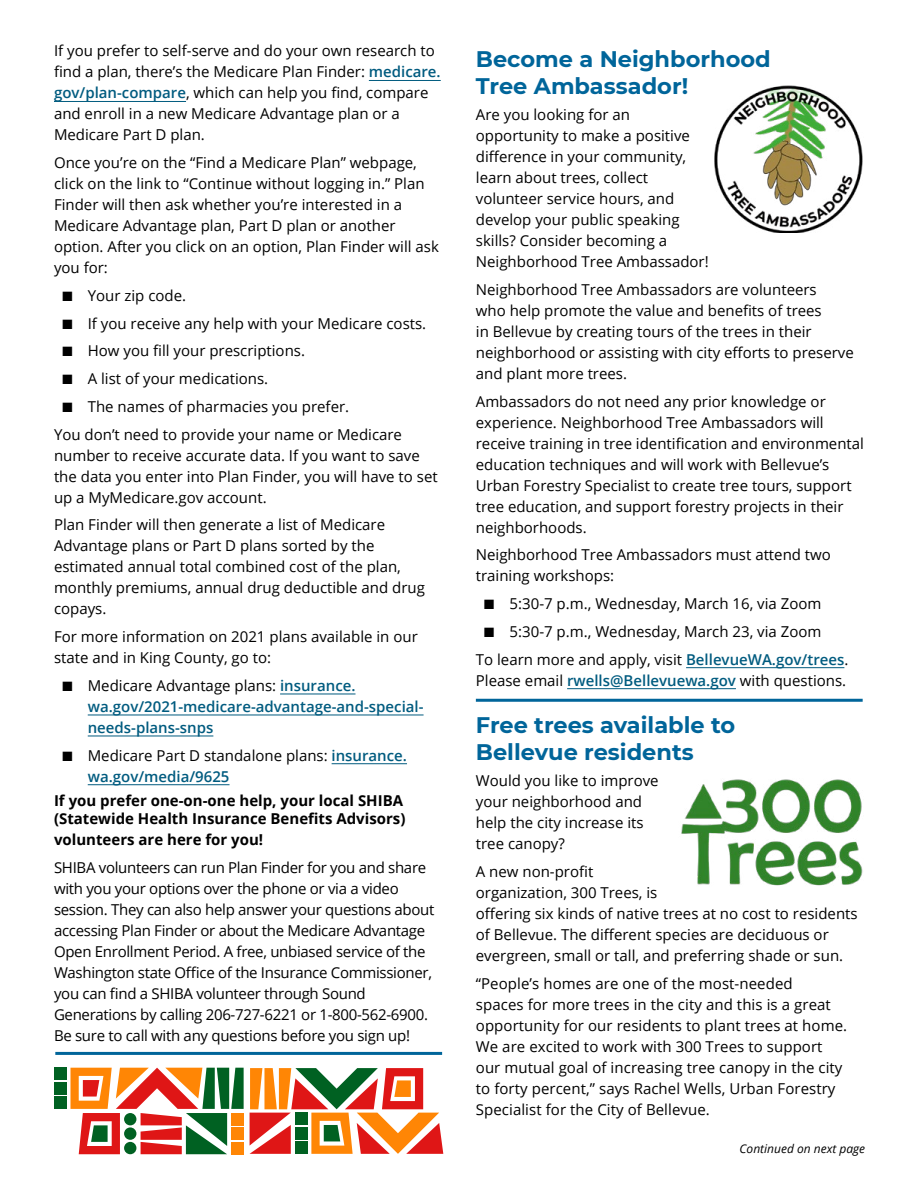
<style>
.page{position:relative;width:918px;height:1188px;background:#fff}
.page>*{position:absolute;margin:0;border:0;box-sizing:border-box;transform-origin:0 0}
.headline{font:700 22.5px/27px "Montserrat";color:#00659a}
.Paragraph_text{font:15px/21px "Open Sans";color:#000}
.Paragraph_text-2{font:15px/21px "Open Sans";letter-spacing:-.02em;color:#000}
.Paragraph_text-3{font:700 15px/18px "Open Sans";color:#000}
.t1{font:600 15px/21px "Open Sans";color:#005b7f}
.Paragraph_text-4{font:italic 12px "Open Sans";color:#000}
.s1{font-weight:600;color:#005b7f}
.s2{color:#000}
.s3{font-weight:400;color:#000}
</style>
<div class="page">
<hr style="left:369px;top:80px;width:72px;height:1px;background:#005b7f">
<hr style="left:54px;top:101px;width:132px;height:1px;background:#005b7f">
<hr style="left:280px;top:694px;width:76px;height:1px;background:#005b7f">
<hr style="left:88px;top:715px;width:336px;height:1px;background:#005b7f">
<hr style="left:88px;top:736px;width:125px;height:1px;background:#005b7f">
<hr style="left:332px;top:763px;width:75px;height:1px;background:#005b7f">
<hr style="left:88px;top:784px;width:142px;height:1px;background:#005b7f">
<hr style="left:686px;top:667px;width:158px;height:1px;background:#005b7f">
<hr style="left:567px;top:688px;width:169px;height:1px;background:#005b7f">
<img style="left:714px;top:86px;width:149px;height:146px">
<img style="left:681px;top:779px;width:182px;height:107px">
<hr style="left:55px;top:1052px;width:387px;height:3px;background:#00659a">
<hr style="left:476px;top:699px;width:387px;height:3px;background:#00659a">
<div style="left:54px;top:1068px;width:12px;height:12px;background:#006122"></div>
<div style="left:54px;top:1082px;width:12px;height:12px;background:#006122"></div>
<div style="left:54px;top:1097px;width:12px;height:12px;background:#006122"></div>
<svg style="left:250px;top:1068px;width:193px;height:86px"></svg>
<svg style="left:70px;top:1068px;width:174px;height:86px"></svg>
<div style="left:231px;top:1142px;width:13px;height:12px;background:#ff8605"></div>
<div style="left:231px;top:1127px;width:13px;height:13px;background:#ff8605"></div>
<div style="left:231px;top:1113px;width:13px;height:12px;background:#ff8605"></div>
<p class="Paragraph_text" style="left:54px;top:40px;width:388px">If you prefer to self-serve and do your own research to find a plan, there’s the Medicare Plan Finder: <span class="s1">medicare. gov/plan-compare</span>, which can help you find, compare and enroll in a new Medicare Advantage plan or a Medicare Part D plan.</p>
<p class="Paragraph_text" style="left:54px;top:152px;width:386px">Once you’re on the “Find a Medicare Plan” webpage, click on the link to “Continue without logging in.” Plan Finder will then ask whether you’re interested in a Medicare Advantage plan, Part D plan or another option. After you click on an option, Plan Finder will ask you for:</p>
<p class="Paragraph_text" style="left:61px;top:285px;width:127px">■ Your zip code.</p>
<p class="Paragraph_text" style="left:61px;top:312px;width:367px">■ If you receive any help with your Medicare costs.</p>
<p class="Paragraph_text" style="left:61px;top:340px;width:246px">■ How you fill your prescriptions.</p>
<p class="Paragraph_text" style="left:61px;top:368px;width:209px">■ A list of your medications.</p>
<p class="Paragraph_text" style="left:61px;top:396px;width:290px">■ The names of pharmacies you prefer.</p>
<p class="Paragraph_text" style="left:54px;top:423px;width:385px">You don’t need to provide your name or Medicare number to receive accurate data. If you want to save the data you enter into Plan Finder, you will have to set up a MyMedicare.gov account.</p>
<p class="Paragraph_text" style="left:54px;top:514px;width:372px">Plan Finder will then generate a list of Medicare Advantage plans or Part D plans sorted by the estimated annual total combined cost of the plan, monthly premiums, annual drug deductible and drug copays.</p>
<p class="Paragraph_text" style="left:54px;top:626px;width:365px">For more information on 2021 plans available in our state and in King County, go to:</p>
<p class="t1" style="left:88px;top:675px;width:337px;text-indent:-27px"><span class="s2">■</span> <span class="s3">Medicare Advantage plans:</span> insurance. wa.gov/2021-medicare-advantage-and-special&shy;needs-plans-snps</p>
<p class="Paragraph_text" style="left:88px;top:744px;width:321px;text-indent:-27px">■ Medicare Part D standalone plans: <span class="s1">insurance. wa.gov/media/9625</span></p>
<p class="Paragraph_text-3" style="left:54px;top:792px;width:353px">If you prefer one-on-one help, your local SHIBA (Statewide Health Insurance Benefits Advisors)</p>
<p class="Paragraph_text-3" style="left:54px;top:831px;width:211px">volunteers are here for you!</p>
<p class="Paragraph_text-2" style="left:54px;top:857px;width:382px">SHIBA volunteers can run Plan Finder for you and share with you your options over the phone or via a video session. They can also help answer your questions about accessing Plan Finder or about the Medicare Advantage Open Enrollment Period. A free, unbiased service of the Washington state Office of the Insurance Commissioner, you can find a SHIBA volunteer through Sound Generations by calling 206-727-6221 or 1-800-562-6900.<br>Be sure to call with any questions before you sign up!</p>
<p class="headline" style="left:476px;top:44px;width:296px">Become a Neighborhood<br>Tree Ambassador!</p>
<p class="Paragraph_text" style="left:476px;top:104px;width:234px">Are you looking for an opportunity to make a positive difference in your community, learn about trees, collect volunteer service hours, and develop your public speaking skills? Consider becoming a<br>Neighborhood Tree Ambassador!</p>
<p class="Paragraph_text" style="left:476px;top:279px;width:380px">Neighborhood Tree Ambassadors are volunteers<br>who help promote the value and benefits of trees<br>in Bellevue by creating tours of the trees in their neighborhood or assisting with city efforts to preserve and plant more trees.</p>
<p class="Paragraph_text" style="left:476px;top:390px;width:390px">Ambassadors do not need any prior knowledge or experience. Neighborhood Tree Ambassadors will receive training in tree identification and environmental education techniques and will work with Bellevue’s Urban Forestry Specialist to create tree tours, support tree education, and support forestry projects in their neighborhoods.</p>
<p class="Paragraph_text" style="left:476px;top:544px;width:357px">Neighborhood Tree Ambassadors must attend two training workshops:</p>
<p class="Paragraph_text" style="left:483px;top:593px;width:340px">■ 5:30-7 p.m., Wednesday, March 16, via Zoom</p>
<p class="Paragraph_text" style="left:483px;top:621px;width:340px">■ 5:30-7 p.m., Wednesday, March 23, via Zoom</p>
<p class="Paragraph_text" style="left:476px;top:648px;width:374px">To learn more and apply, visit <span class="s1">BellevueWA.gov/trees</span>.<br>Please email <span class="s1">rwells@Bellevuewa.gov</span> with questions.</p>
<p class="headline" style="left:476px;top:710px;width:261px">Free trees available to<br>Bellevue residents</p>
<p class="Paragraph_text" style="left:476px;top:770px;width:184px">Would you like to improve your neighborhood and help the city increase its tree canopy?</p>
<p class="Paragraph_text" style="left:476px;top:861px;width:383px">A new non-profit<br>organization, 300 Trees, is<br>offering six kinds of native trees at no cost to residents of Bellevue. The different species are deciduous or evergreen, small or tall, and preferring shade or sun.</p>
<p class="Paragraph_text" style="left:476px;top:973px;width:373px">“People’s homes are one of the most-needed<br>spaces for more trees in the city and this is a great opportunity for our residents to plant trees at home.<br>We are excited to work with 300 Trees to support our mutual goal of increasing tree canopy in the city to forty percent,” says Rachel Wells, Urban Forestry Specialist for the City of Bellevue.</p>
<p class="Paragraph_text-4" style="left:740px;top:1141px;width:127px">Continued on next page</p>
</div>
